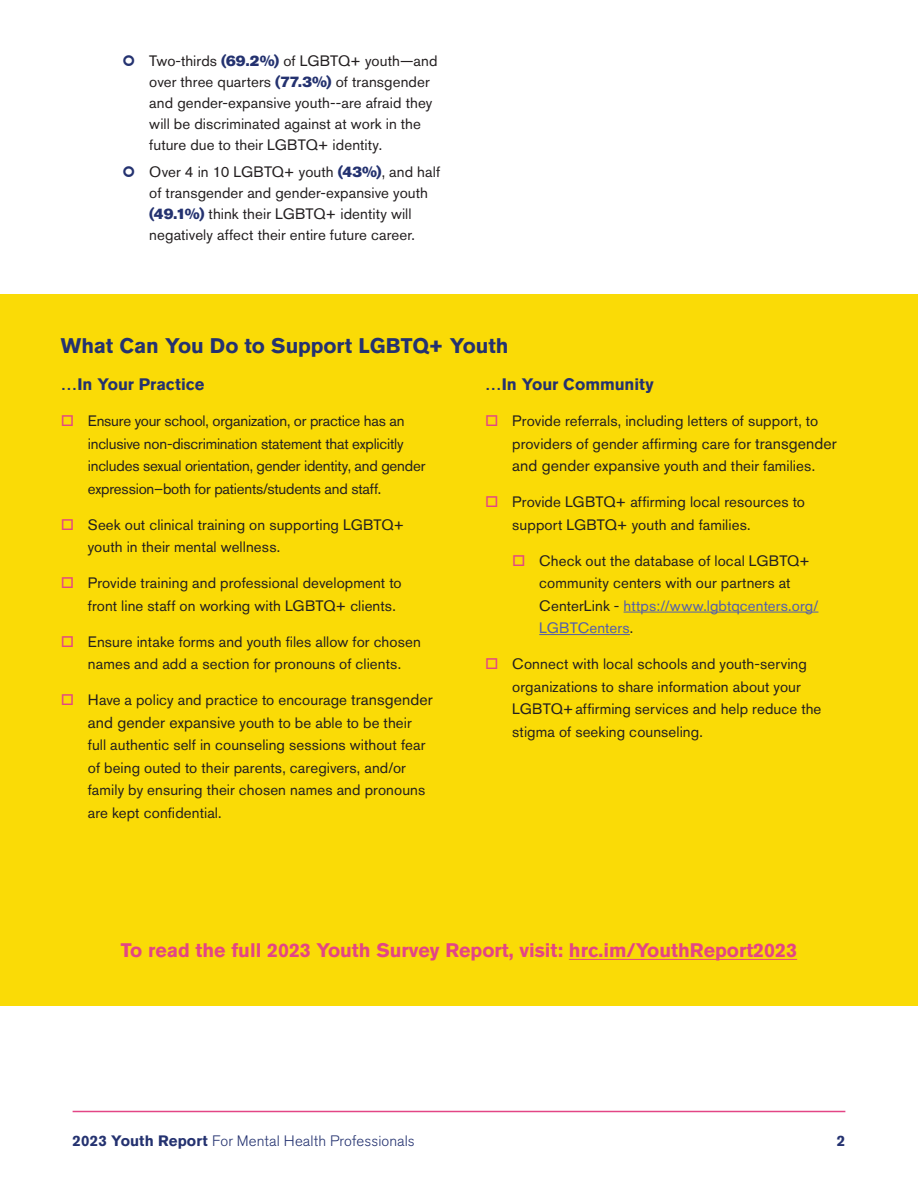
<style>
.page{position:relative;width:918px;height:1188px;background:#fff}
.page>*{position:absolute;margin:0;border:0;box-sizing:border-box;transform-origin:0 0}
.t1{font:700 21px "Akzidenz Grotesk Pro";letter-spacing:-.005em;color:#243270}
.t2{font:700 19.5px "Akzidenz Grotesk Pro";color:#e34585}
.t3{font:700 16.5px "Akzidenz Grotesk Pro";color:#24316f}
.t4{font:15px/22.5px "Akzidenz Grotesk Pro";letter-spacing:.005em;color:#231f20}
.t5{font:15px/22.5px "Akzidenz Grotesk Pro";letter-spacing:-.015em;color:#231f20}
.t6{font:300 15px "Akzidenz Grotesk Pro";letter-spacing:.005em;color:#243270}
.t7{font:700 15px "Akzidenz Grotesk Pro";color:#243270}
.s1{font-family:"Akzidenz Grotesk Pro Super";color:#243270}
.s2{font-size:15.9px}
.s3{color:#535fab}
.s4{font-weight:700}
</style>
<div class="page">
<hr style="left:73px;top:1111px;width:772px;height:1px;background:#e34585">
<div style="left:0;top:294px;width:918px;height:711px;background:#fadb06"></div>
<hr style="left:569px;top:959px;width:228px;height:1px;background:#e34585">
<hr style="left:624px;top:612px;width:194px;height:1px;background:#535fab">
<hr style="left:539px;top:634px;width:91px;height:1px;background:#535fab">
<p class="t4" style="left:149px;top:51px;width:290px;line-height:21px">Two-thirds <span class="s1">(69.2%)</span> of LGBTQ+ youth—and over three quarters <span class="s1">(77.3%)</span> of transgender and gender-expansive youth--are afraid they will be discriminated against at work in the future due to their LGBTQ+ identity.</p>
<p class="t4" style="left:149px;top:163px;width:292px;line-height:21px">Over 4 in 10 LGBTQ+ youth <span class="s1">(43%)</span>, and half of transgender and gender-expansive youth <span class="s1">(49.1%)</span> think their LGBTQ+ identity will negatively affect their entire future career.</p>
<h1 class="t1" style="left:61px;top:338px;width:449px">What Can You Do to Support LGBTQ+ Youth</h1>
<p class="t3" style="left:61px;top:378px;width:145px">…In Your Practice</p>
<p class="t5" style="left:88px;top:411px;width:339px">Ensure your school, organization, or practice has an inclusive non-discrimination statement that explicitly includes sexual orientation, gender identity, and gender expression–both for patients/students and staff.</p>
<p class="t4" style="left:88px;top:514px;width:318px">Seek out clinical training on supporting LGBTQ+ youth in their mental wellness.</p>
<p class="t4" style="left:88px;top:573px;width:315px">Provide training and professional development to front line staff on working with LGBTQ+ clients.</p>
<p class="t4" style="left:88px;top:631px;width:335px">Ensure intake forms and youth files allow for chosen names and add a section for pronouns of clients.</p>
<p class="t4" style="left:88px;top:690px;width:346px">Have a policy and practice to encourage <span class="s2">transgender and gender expansive</span> youth to be able to be their full authentic self in counseling sessions without fear of being outed to their parents, caregivers, and/or family by ensuring their chosen names and pronouns are kept confidential.</p>
<p class="t3" style="left:485px;top:378px;width:170px">…In Your Community</p>
<p class="t4" style="left:512px;top:411px;width:326px">Provide referrals, including letters of support, to providers of gender affirming care for <span class="s2">transgender and gender expansive</span> youth and their families.</p>
<p class="t4" style="left:512px;top:492px;width:294px">Provide LGBTQ+ affirming local resources to support LGBTQ+ youth and families.</p>
<p class="t4" style="left:539px;top:550px;width:281px">Check out the database of local LGBTQ+ community centers with our partners at CenterLink - <span class="s3">https://www.lgbtqcenters.org/ LGBTCenters</span>.</p>
<p class="t4" style="left:512px;top:654px;width:311px">Connect with local schools and youth-serving organizations to share information about your LGBTQ+affirming services and help reduce the stigma of seeking counseling.</p>
<h2 class="t2" style="left:121px;top:943px;width:678px">To read the full 2023 Youth Survey Report, visit: hrc.im/YouthReport2023</h2>
<p class="t6" style="left:73px;top:1132px;width:344px"><span class="s4">2023 Youth Report</span> For Mental Health Professionals</p>
<p class="t7" style="left:837px;top:1135px;width:10px">2</p>
</div>
